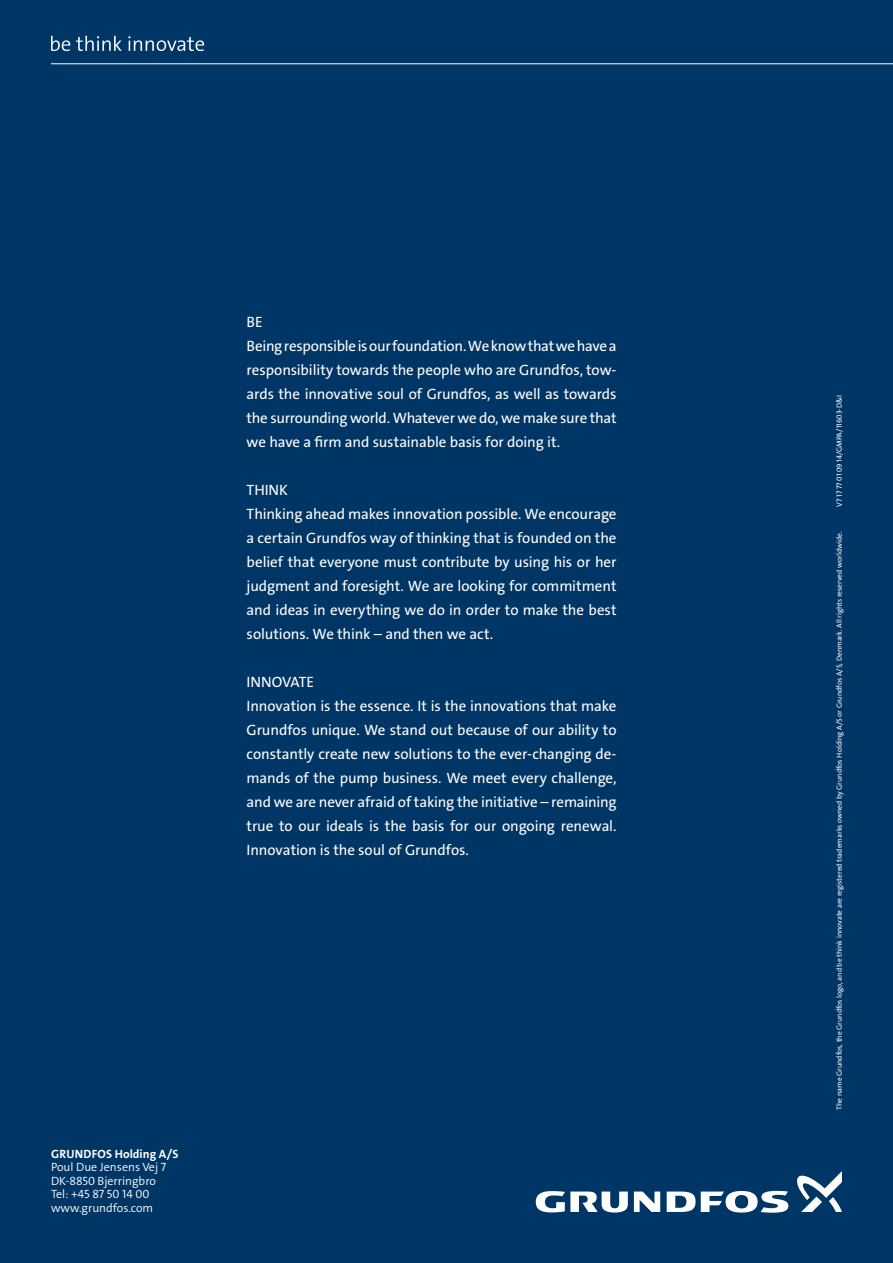
<style>
.page{position:relative;width:893px;height:1263px;background:#003665}
.page>*{position:absolute;margin:0;border:0;box-sizing:border-box;transform-origin:0 0}
.t1{font:15px/24px "Grundfos The Sans V2 OT 5 R";letter-spacing:-.01em;color:#fff}
.t2{font:12px/13.5px "Grundfos The Sans V2 OT 4 SL";color:#fff}
.t3{font:12px "Grundfos The Sans V2 OT 7 B";letter-spacing:.015em;color:#fff}
.t4{font:7.5px "Grundfos The Sans V2 OT 5 R";color:#fff}
</style>
<div class="page">
<hr style="left:51px;top:63px;width:842px;height:1px;background:#fff">
<svg style="left:634px;top:1191px;width:26px;height:21px"></svg>
<svg style="left:536px;top:1191px;width:92px;height:21px"></svg>
<svg style="left:667px;top:1191px;width:121px;height:22px"></svg>
<svg style="left:797px;top:1171px;width:45px;height:41px"></svg>
<svg style="left:51px;top:36px;width:19px;height:15px"></svg>
<svg style="left:76px;top:36px;width:46px;height:15px"></svg>
<svg style="left:128px;top:36px;width:76px;height:15px"></svg>
<p class="t1" style="left:247px;top:310px;width:371px">BE<br>Being responsible is our foundation. We know that we have a responsibility towards the people who are Grundfos, tow&shy;ards the innovative soul of Grundfos, as well as towards the surrounding world. Whatever we do, we make sure that we have a firm and sustainable basis for doing it.</p>
<p class="t1" style="left:247px;top:478px;width:371px">THINK<br>Thinking ahead makes innovation possible. We encourage a certain Grundfos way of thinking that is founded on the belief that everyone must contribute by using his or her judgment and foresight. We are looking for commitment and ideas in everything we do in order to make the best solutions. We think – and then we act.</p>
<p class="t1" style="left:247px;top:670px;width:371px">INNOVATE<br>Innovation is the essence. It is the innovations that make Grundfos unique. We stand out because of our ability to constantly create new solutions to the ever-changing de&shy;mands of the pump business. We meet every challenge, and we are never afraid of taking the initiative – remaining true to our ideals is the basis for our ongoing renewal.<br>Innovation is the soul of Grundfos.</p>
<p class="t3" style="left:51px;top:1146px;width:129px">GRUNDFOS HOLDING A/S</p>
<p class="t2" style="left:51px;top:1161px;width:117px">Poul Due Jensens Vej 7<br>DK-8850 Bjerringbro<br>Tel: +45 87 50 14 00 www.grundfos.com</p>
<p class="t4" style="left:835px;top:506px;width:113px;rotate:-90deg">V7 17 77 01 09 14/GMPA/11603-D&amp;I</p>
<p class="t4" style="left:835px;top:1110px;width:580px;rotate:-90deg">The name Grundfos, the Grundfos logo, and be think innovate are registered trademarks owned by Grundfos Holding A/S or Grundfos A/S, Denmark. All rights reserved worldwide.</p>
</div>
